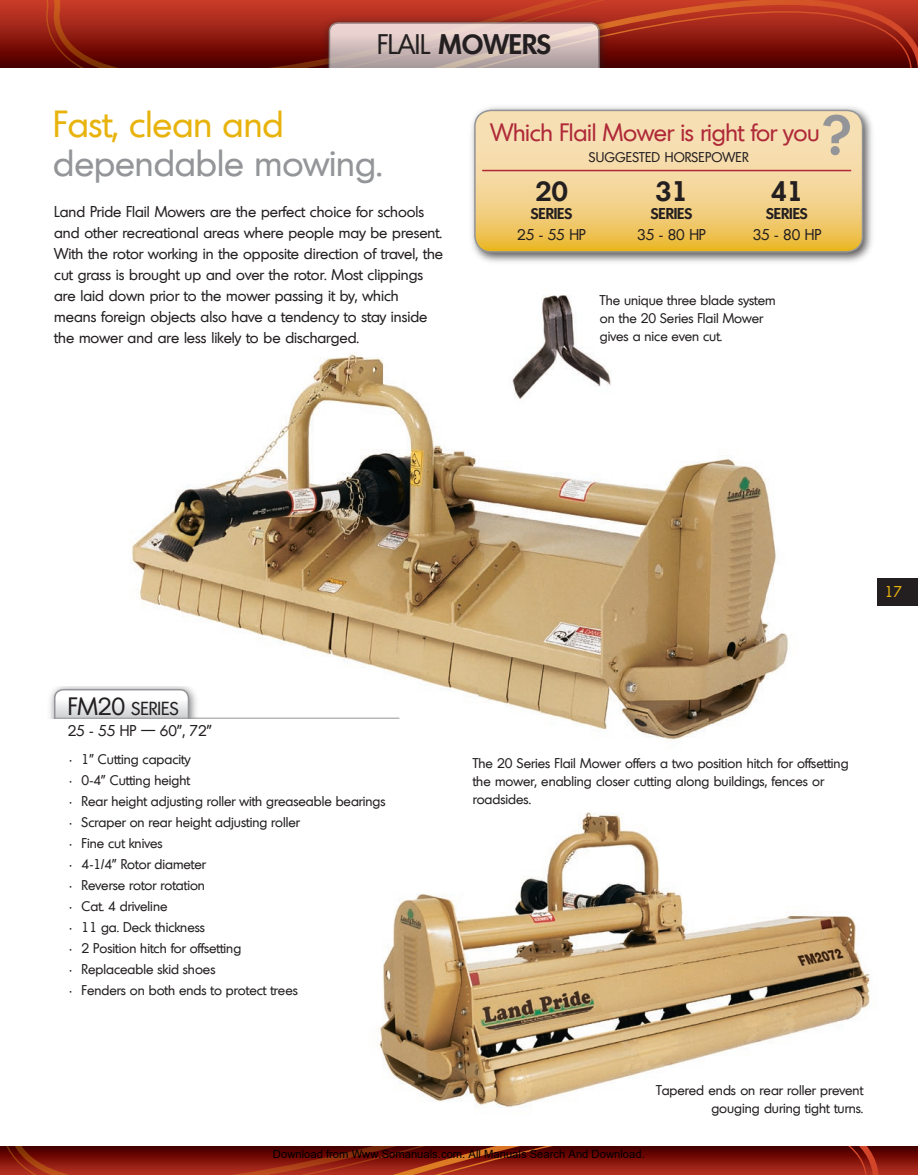
<style>
.page{position:relative;width:918px;height:1175px;background:#fff}
.page>*{position:absolute;margin:0;border:0;box-sizing:border-box;transform-origin:0 0}
.t1{font:600 54px "Montreal";color:#939598}
.t2{font:36px "Montreal";color:#939598}
.t3{font:36px "Montreal";color:#e7b30c}
.t4{font:600 27px "Montreal";color:#231f20}
.t5{font:27px "Montreal";color:#231f20}
.t6{font:24px "Montreal";letter-spacing:-.01em;color:#af2938}
.t7{font:18px "Montreal";color:#231f20}
.t8{font:15px/21px "Montreal";color:#231f20}
.t9{font:600 15px "Montreal";letter-spacing:-.01em;color:#231f20}
.t10{font:15px "Montreal";color:#e7b30c}
.t11{font:13.5px/18px "Montreal";color:#231f20}
.t12{font:11.25px "Arial";color:#000}
.s1{font-size:24px}
</style>
<div class="page">
<svg style="left:0;top:0;width:918px;height:68px;background:#952113"></svg>
<svg style="left:0;top:1146px;width:918px;height:28px;background:#81180c"></svg>
<div style="left:878px;top:578px;width:40px;height:27px;background:#231f20"></div>
<div style="left:321px;top:14px;width:289px;height:54px;background:#231f20;opacity:.75"></div>
<svg style="left:329px;top:22px;width:271px;height:46px;background:#ceb9b6"></svg>
<img style="left:378px;top:812px;width:493px;height:295px">
<img style="left:118px;top:352px;width:671px;height:388px">
<div style="left:46px;top:686px;width:154px;height:32px;background:#231f20;opacity:.6"></div>
<svg style="left:54px;top:689px;width:135px;height:28px"></svg>
<img style="left:503px;top:295px;width:113px;height:109px">
<hr style="left:54px;top:717px;width:345px;height:1px;background:#939598">
<div style="left:468px;top:104px;width:408px;height:161px;background:#231f20;opacity:.75"></div>
<svg style="left:475px;top:110px;width:388px;height:142px;background:#f2d38f"></svg>
<div style="left:474px;top:110px;width:389px;height:143px;border:2px solid #939598;border-radius:16px"></div>
<hr style="left:482px;top:170px;width:369px;height:1px;background:#af2938">
<h3 class="t5" style="left:377px;top:27px;width:23px">Flail</h3>
<h3 class="t4" style="left:438px;top:27px;width:114px">MOWERS</h3>
<h2 class="t3" style="left:53px;top:101px;width:232px">Fast, clean and</h2>
<h2 class="t2" style="left:53px;top:140px;width:331px">dependable mowing.</h2>
<p class="t8" style="left:54px;top:200px;width:390px">Land Pride Flail Mowers are the perfect choice for schools and other recreational areas where people may be present.<br>With the rotor working in the opposite direction of travel, the cut grass is brought up and over the rotor. Most clippings are laid down prior to the mower passing it by, which means foreign objects also have a tendency to stay inside the mower and are less likely to be discharged.</p>
<h3 class="t6" style="left:490px;top:117px;width:331px">Which Flail Mower is right for you</h3>
<h1 class="t1" style="left:823px;top:99px;width:30px">?</h1>
<p class="t11" style="left:589px;top:148px;width:16px">Suggested</p>
<p class="t11" style="left:665px;top:148px;width:10px">horsepower</p>
<h3 class="t4" style="left:535px;top:173px;width:34px">20</h3>
<h3 class="t4" style="left:655px;top:173px;width:34px">31</h3>
<h3 class="t4" style="left:770px;top:173px;width:34px">41</h3>
<p class="t9" style="left:482px;top:204px;width:29px">S</p>
<p class="t9" style="left:539px;top:204px;width:78px">ERIES S</p>
<p class="t9" style="left:659px;top:204px;width:76px">ERIES S</p>
<p class="t9" style="left:774px;top:204px;width:35px">ERIES</p>
<p class="t8" style="left:517px;top:224px;width:70px">25 - 55 HP</p>
<p class="t8" style="left:637px;top:224px;width:70px">35 - 80 HP</p>
<p class="t8" style="left:753px;top:224px;width:70px">35 - 80 HP</p>
<p class="t11" style="left:600px;top:291px;width:177px">The unique three blade system on the 20 Series Flail Mower gives a nice even cut.</p>
<p class="t10" style="left:885px;top:582px;width:19px">17</p>
<h3 class="t7" style="left:68px;top:696px;width:82px"><span class="s1">FM20</span> Series</h3>
<p class="t8" style="left:68px;top:719px;width:146px">25 - 55 HP — 60”, 72”</p>
<p class="t11" style="left:70px;top:750px;width:122px">• 1” Cutting capacity</p>
<p class="t11" style="left:70px;top:771px;width:122px">• 0-4” Cutting height</p>
<p class="t11" style="left:70px;top:792px;width:318px">• Rear height adjusting roller with greaseable bearings</p>
<p class="t11" style="left:70px;top:813px;width:232px">• Scraper on rear height adjusting roller</p>
<p class="t11" style="left:70px;top:834px;width:94px">• Fine cut knives</p>
<p class="t11" style="left:70px;top:855px;width:138px">• 4-1/4” Rotor diameter</p>
<p class="t11" style="left:70px;top:876px;width:137px">• Reverse rotor rotation</p>
<p class="t11" style="left:70px;top:897px;width:99px">• Cat. 4 driveline</p>
<p class="t11" style="left:70px;top:918px;width:137px">• 11 ga. Deck thickness</p>
<p class="t11" style="left:70px;top:939px;width:173px">• 2 Position hitch for offsetting</p>
<p class="t11" style="left:70px;top:960px;width:147px">• Replaceable skid shoes</p>
<p class="t11" style="left:70px;top:981px;width:230px">• Fenders on both ends to protect trees</p>
<p class="t11" style="left:473px;top:753px;width:377px">The 20 Series Flail Mower offers a two position hitch for offsetting the mower, enabling closer cutting along buildings, fences or roadsides.</p>
<p class="t11" style="left:656px;top:1080px;width:209px;text-align:right">Tapered ends on rear roller prevent gouging during tight turns.</p>
<p class="t12" style="left:273px;top:1147px;width:373px">Download from Www.Somanuals.com. All Manuals Search And Download.</p>
</div>
